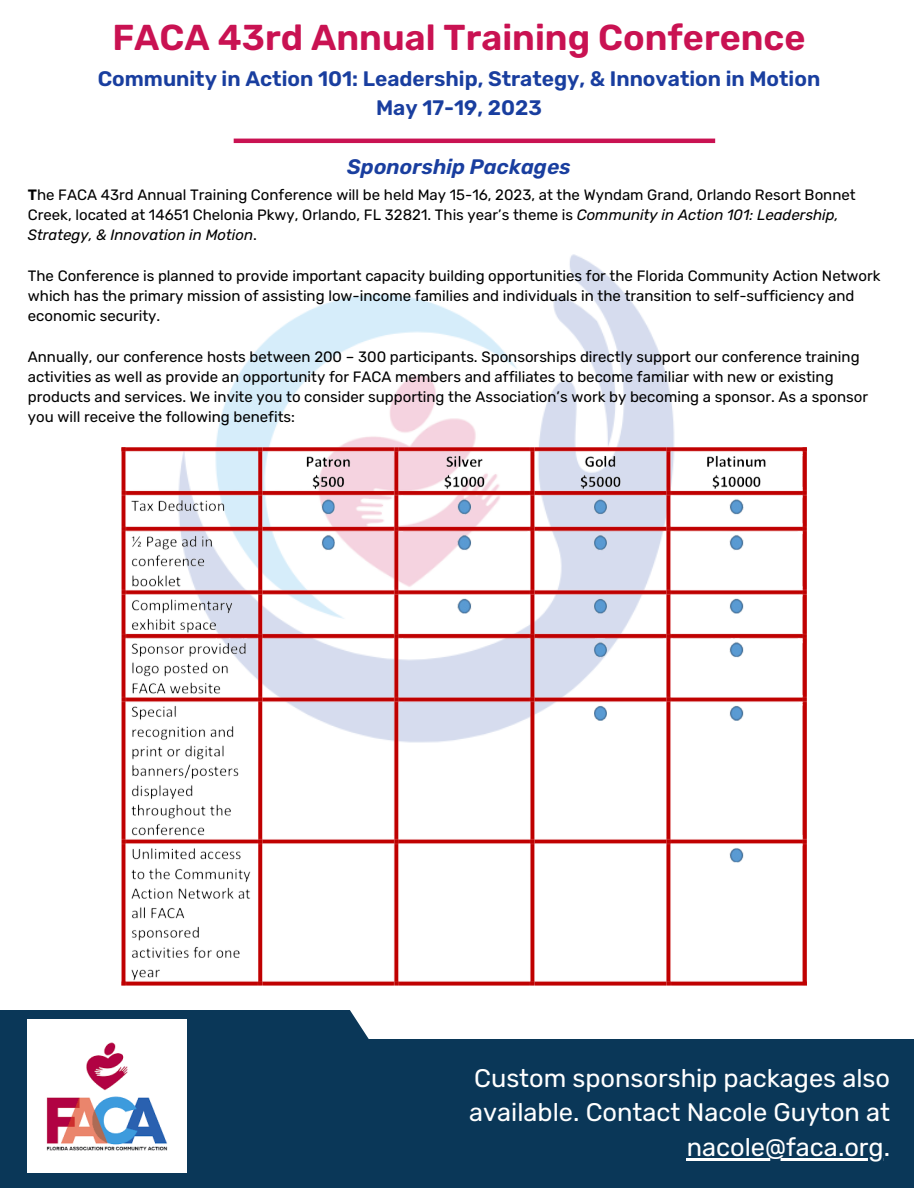
<style>
.page{position:relative;width:918px;height:1188px;background:#fff}
.page>*{position:absolute;margin:0;border:0;box-sizing:border-box;transform-origin:0 0}
.t1{font:600 36px "Rubik";color:#c91252}
.t2{font:25.35px/34.8px "Rubik";color:#fff;text-align:right}
.t3{font:600 21px/29.2px "Rubik";color:#193e9f;text-align:center}
.t4{font:italic 600 21px "Rubik";color:#193e9f}
.t5{font:15px/20.2px "Rubik";color:#000}
.s1{font-weight:600}
.s2{font-style:italic}
</style>
<div class="page">
<img style="left:121px;top:138px;width:686px;height:310px">
<div style="left:4px;top:1039px;width:910px;height:149px;background:#0a3758"></div>
<svg style="left:0;top:1010px;width:369px;height:178px"></svg>
<img style="left:28px;top:1020px;width:158px;height:153px">
<img style="left:121px;top:448px;width:686px;height:538px">
<hr style="left:687px;top:1159px;width:197px;height:2px;background:#fff">
<hr style="left:234px;top:139px;width:481px;height:4px;background:#c91252">
<h1 class="t1" style="left:112px;top:17px;width:695px">FACA 43rd Annual Training Conference</h1>
<h3 class="t3" style="left:98px;top:64px;width:724px">Community in Action 101: Leadership, Strategy, &amp; Innovation in Motion<br>May 17-19, 2023</h3>
<h3 class="t4" style="left:347px;top:154px;width:225px">Sponorship Packages</h3>
<p class="t5" style="left:28px;top:184px;width:829px"><span class="s1">T</span>he FACA 43rd Annual Training Conference will be held May 15-16, 2023, at the Wyndam Grand, Orlando Resort Bonnet<br>Creek, located at 14651 Chelonia Pkwy, Orlando, FL 32821. This year’s theme is <span class="s2">Community in Action 101: Leadership,<br>Strategy, &amp; Innovation in Motion</span>.</p>
<p class="t5" style="left:28px;top:265px;width:854px">The Conference is planned to provide important capacity building opportunities for the Florida Community Action Network which has the primary mission of assisting low-income families and individuals in the transition to self-sufficiency and economic security.</p>
<p class="t5" style="left:28px;top:346px;width:842px">Annually, our conference hosts between 200 – 300 participants. Sponsorships directly support our conference training activities as well as provide an opportunity for FACA members and affiliates to become familiar with new or existing products and services. We invite you to consider supporting the Association’s work by becoming a sponsor. As a sponsor you will receive the following benefits:</p>
<h2 class="t2" style="left:469px;top:1060px;width:422px">Custom sponsorship packages also available. Contact Nacole Guyton at nacole@faca.org.</h2>
</div>
